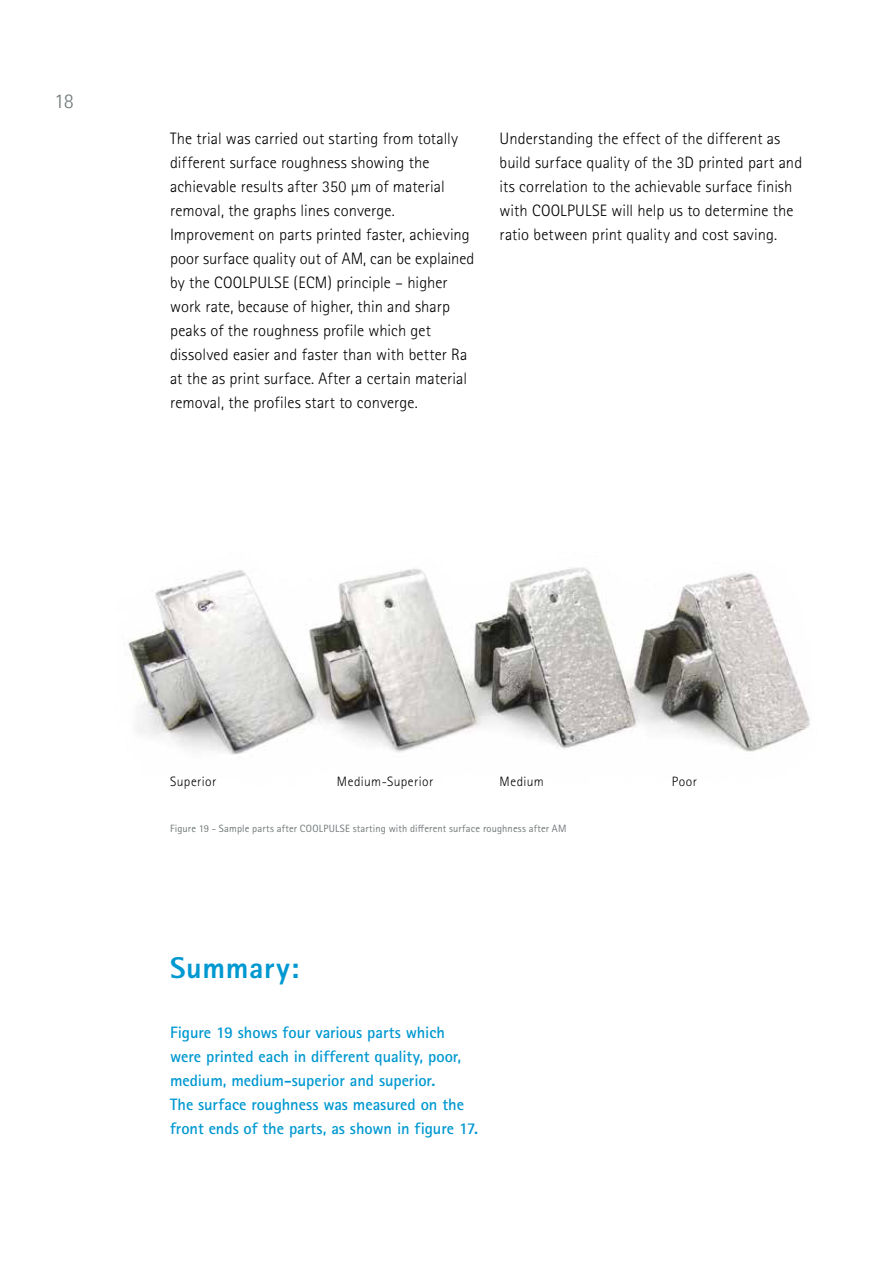
<style>
.page{position:relative;width:893px;height:1263px;background:#fff}
.page>*{position:absolute;margin:0;border:0;box-sizing:border-box;transform-origin:0 0}
.t1{font:800 30px "Rotis Sans Serif Pro";letter-spacing:.02em;color:#0098d1}
.t2{font:300 21px "Rotis Sans Serif";color:#717879}
.t3{font:300 16.5px/24px "Rotis Sans Serif";letter-spacing:.005em;color:#000}
.t4{font:700 16.5px/24px "Rotis Sans Serif Pro";letter-spacing:-.005em;color:#0098d1}
.t5{font:300 13.5px "Rotis Sans Serif";letter-spacing:.03em;color:#000}
.t6{font:10.5px "Rotis Sans Serif Pro";letter-spacing:.015em;color:#717879}
</style>
<div class="page">
<img style="left:124px;top:567px;width:686px;height:188px">
<p class="t2" style="left:54px;top:89px;width:21px">18</p>
<p class="t3" style="left:170px;top:126px;width:306px">The trial was carried out starting from totally different surface roughness showing the achievable results after 350 µm of material removal, the graphs lines converge.<br>Improvement on parts printed faster, achieving poor surface quality out of AM, can be explained by the COOLPULSE (ECM) principle – higher work rate, because of higher, thin and sharp peaks of the roughness profile which get dissolved easier and faster than with better Ra at the as print surface. After a certain material removal, the profiles start to converge.</p>
<p class="t3" style="left:500px;top:127px;width:304px">Understanding the effect of the different as build surface quality of the 3D printed part and its correlation to the achievable surface finish with COOLPULSE will help us to determine the ratio between print quality and cost saving.</p>
<p class="t5" style="left:170px;top:774px;width:48px">Superior</p>
<p class="t5" style="left:337px;top:774px;width:98px">Medium-Superior</p>
<p class="t5" style="left:500px;top:774px;width:46px">Medium</p>
<p class="t5" style="left:672px;top:774px;width:27px">Poor</p>
<p class="t6" style="left:170px;top:822px;width:398px">Figure 19 - Sample parts after COOLPULSE starting with different surface roughness after AM</p>
<h1 class="t1" style="left:170px;top:949px;width:131px">Summary:</h1>
<p class="t4" style="left:170px;top:1020px;width:309px">Figure 19 shows four various parts which were printed each in different quality, poor, medium, medium-superior and superior.<br>The surface roughness was measured on the front ends of the parts, as shown in figure 17.</p>
</div>
